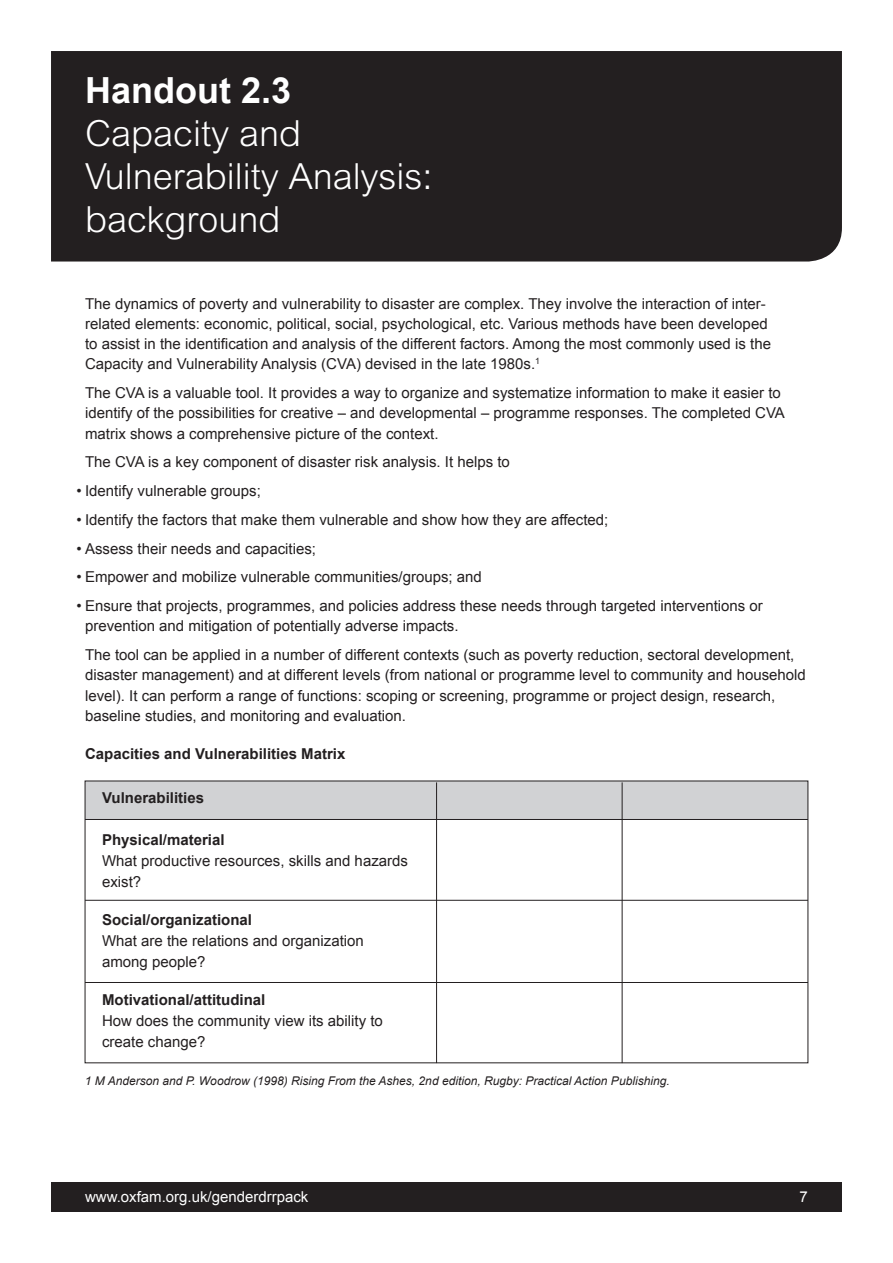
<style>
.page{position:relative;width:893px;height:1263px;background:#fff}
.page>*{position:absolute;margin:0;border:0;box-sizing:border-box;transform-origin:0 0}
.t1{font:300 36px/43.2px "Arial";color:#fff}
.t2{font:700 36px "Arial";color:#fff}
.t3{font:15px/20.2px "Arial";color:#231f20}
.t4{font:700 15px "Arial";color:#231f20}
.t5{font:15px "Arial";color:#fff}
.t6{font:italic 12px "Arial";color:#231f20}
</style>
<div class="page">
<div style="left:51px;top:51px;width:791px;height:210px;background:#231f20"></div>
<div style="left:51px;top:1182px;width:791px;height:30px;background:#231f20"></div>
<div style="left:85px;top:781px;width:723px;height:38px;background:#d1d2d4"></div>
<hr style="left:85px;top:900px;width:723px;height:1px;background:#231f20">
<hr style="left:85px;top:819px;width:723px;height:1px;background:#231f20">
<hr style="left:85px;top:982px;width:723px;height:1px;background:#231f20">
<hr style="left:436px;top:782px;width:1px;height:281px;background:#231f20">
<hr style="left:622px;top:782px;width:1px;height:281px;background:#231f20">
<h1 class="t2" style="left:85px;top:66px;width:208px">Handout 2.3</h1>
<h1 class="t1" style="left:85px;top:112px;width:349px">Capacity and<br>Vulnerability Analysis: background</h1>
<p class="t3" style="left:85px;top:293px;width:687px">The dynamics of poverty and vulnerability to disaster are complex. They involve the interaction of inter&shy;related elements: economic, political, social, psychological, etc. Various methods have been developed to assist in the identification and analysis of the different factors. Among the most commonly used is the Capacity and Vulnerability Analysis (CVA) devised in the late 1980s.<sup>1</sup></p>
<p class="t3" style="left:85px;top:383px;width:701px">The CVA is a valuable tool. It provides a way to organize and systematize information to make it easier to identify of the possibilities for creative – and developmental – programme responses. The completed CVA matrix shows a comprehensive picture of the context.</p>
<p class="t3" style="left:85px;top:452px;width:426px">The CVA is a key component of disaster risk analysis. It helps to</p>
<p class="t3" style="left:77px;top:481px;width:186px">• Identify vulnerable groups;</p>
<p class="t3" style="left:77px;top:510px;width:533px">• Identify the factors that make them vulnerable and show how they are affected;</p>
<p class="t3" style="left:77px;top:538px;width:241px">• Assess their needs and capacities;</p>
<p class="t3" style="left:77px;top:567px;width:407px">• Empower and mobilize vulnerable communities/groups; and</p>
<p class="t3" style="left:85px;top:596px;width:679px;text-indent:-9px">• Ensure that projects, programmes, and policies address these needs through targeted interventions or prevention and mitigation of potentially adverse impacts.</p>
<p class="t3" style="left:85px;top:645px;width:722px">The tool can be applied in a number of different contexts (such as poverty reduction, sectoral development, disaster management) and at different levels (from national or programme level to community and household level). It can perform a range of functions: scoping or screening, programme or project design, research, baseline studies, and monitoring and evaluation.</p>
<p class="t4" style="left:85px;top:744px;width:262px">Capacities and Vulnerabilities Matrix</p>
<p class="t4" style="left:102px;top:788px;width:103px">Vulnerabilities</p>
<p class="t4" style="left:102px;top:830px;width:124px">Physical/material</p>
<p class="t3" style="left:102px;top:851px;width:307px;line-height:21px">What productive resources, skills and hazards exist?</p>
<p class="t4" style="left:102px;top:910px;width:152px">Social/organizational</p>
<p class="t3" style="left:102px;top:931px;width:263px;line-height:21px">What are the relations and organization among people?</p>
<p class="t4" style="left:102px;top:990px;width:165px">Motivational/attitudinal</p>
<p class="t3" style="left:102px;top:1011px;width:282px;line-height:21px">How does the community view its ability to create change?</p>
<p class="t6" style="left:85px;top:1073px;width:586px">1 M Anderson and P. Woodrow (1998) Rising From the Ashes, 2nd edition, Rugby: Practical Action Publishing.</p>
<p class="t5" style="left:85px;top:1186px;width:225px">www.oxfam.org.uk/genderdrrpack</p>
<p class="t5" style="left:800px;top:1186px;width:10px">7</p>
</div>
